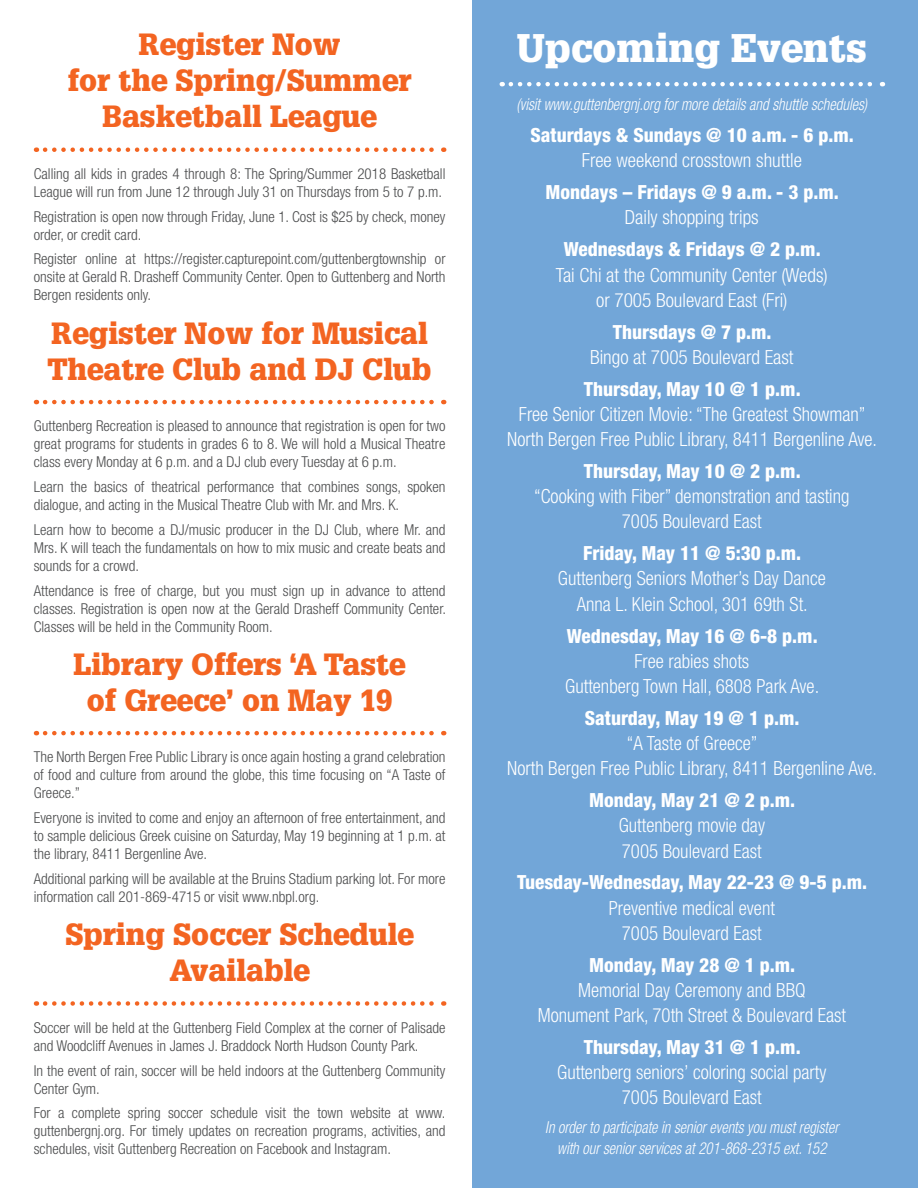
<style>
.page{position:relative;width:918px;height:1188px;background:#fff}
.page>*{position:absolute;margin:0;border:0;box-sizing:border-box;transform-origin:0 0}
.t1{font:900 39px "Glypha LT Std";color:#fff}
.Headline{font:900 30px/36px "Glypha LT Std";color:#f36421;text-align:center}
.t2{font:300 condensed 19.5px/25.2px "Helvetica Neue LT Std";color:#fff;text-align:center}
.t3{font:800 condensed 19.5px "Helvetica Neue LT Std";color:#fff}
.t4{font:italic 300 condensed 16.5px/21.6px "Helvetica Neue LT Std";color:#fff;text-align:center;scale:.9 1}
.Body{font:300 condensed 15px/18px "Helvetica Neue LT Std";color:#4b4c4d;text-align:justify}
</style>
<div class="page">
<svg style="left:45px;top:147px;width:399px;height:5px"></svg>
<svg style="left:45px;top:731px;width:399px;height:4px"></svg>
<svg style="left:45px;top:400px;width:399px;height:4px"></svg>
<svg style="left:45px;top:1001px;width:399px;height:5px"></svg>
<div style="left:472px;top:0;width:446px;height:1188px;background:#72a6d8"></div>
<svg style="left:511px;top:82px;width:372px;height:4px"></svg>
<p class="Headline" style="left:68px;top:27px;width:345px">Register Now<br>for the Spring/Summer<br>Basketball League</p>
<p class="Body" style="left:34px;top:165px;width:413px">Calling all kids in grades 4 through 8: The Spring/Summer 2018 Basketball<br>League will run from June 12 through July 31 on Thursdays from 5 to 7 p.m.</p>
<p class="Body" style="left:34px;top:207px;width:413px">Registration is open now through Friday, June 1. Cost is $25 by check, money order, or credit card.</p>
<p class="Body" style="left:34px;top:250px;width:413px">Register online at https://register.capturepoint.com/guttenbergtownship or onsite at Gerald R. Drasheff Community Center. Open to Guttenberg and North Bergen residents only.</p>
<p class="Headline" style="left:48px;top:315px;width:385px;text-align:left">Register Now for Musical<br>Theatre Club and DJ Club</p>
<p class="Body" style="left:34px;top:417px;width:413px">Guttenberg Recreation is pleased to announce that registration is open for two great programs for students in grades 6 to 8. We will hold a Musical Theatre class every Monday at 6 p.m. and a DJ club every Tuesday at 6 p.m.</p>
<p class="Body" style="left:34px;top:478px;width:413px">Learn the basics of theatrical performance that combines songs, spoken dialogue, and acting in the Musical Theatre Club with Mr. and Mrs. K.</p>
<p class="Body" style="left:34px;top:520px;width:413px">Learn how to become a DJ/music producer in the DJ Club, where Mr. and Mrs. K will teach the fundamentals on how to mix music and create beats and sounds for a crowd.</p>
<p class="Body" style="left:34px;top:581px;width:414px">Attendance is free of charge, but you must sign up in advance to attend classes. Registration is open now at the Gerald Drasheff Community Center.<br>Classes will be held in the Community Room.</p>
<p class="Headline" style="left:74px;top:646px;width:334px">Library Offers ‘A Taste of Greece’ on May 19</p>
<p class="Body" style="left:34px;top:748px;width:413px">The North Bergen Free Public Library is once again hosting a grand celebration of food and culture from around the globe, this time focusing on “A Taste of Greece.”</p>
<p class="Body" style="left:34px;top:809px;width:413px">Everyone is invited to come and enjoy an afternoon of free entertainment, and to sample delicious Greek cuisine on Saturday, May 19 beginning at 1 p.m. at the library, 8411 Bergenline Ave.</p>
<p class="Body" style="left:34px;top:869px;width:413px">Additional parking will be available at the Bruins Stadium parking lot. For more information call 201-869-4715 or visit www.nbpl.org.</p>
<p class="Headline" style="left:65px;top:916px;width:350px">Spring Soccer Schedule<br>Available</p>
<p class="Body" style="left:34px;top:1018px;width:413px">Soccer will be held at the Guttenberg Field Complex at the corner of Palisade and Woodcliff Avenues in James J. Braddock North Hudson County Park.</p>
<p class="Body" style="left:34px;top:1061px;width:413px">In the event of rain, soccer will be held indoors at the Guttenberg Community<br>Center Gym.</p>
<p class="Body" style="left:34px;top:1104px;width:413px">For a complete spring soccer schedule visit the town website at www. guttenbergnj.org. For timely updates on recreation programs, activities, and schedules, visit Guttenberg Recreation on Facebook and Instagram.</p>
<p class="t1" style="left:517px;top:24px;width:352px">Upcoming Events</p>
<p class="t4" style="left:517px;top:94px;width:391px">(visit www.guttenbergnj.org for more details and shuttle schedules)</p>
<p class="t3" style="left:531px;top:123px;width:325px">Saturdays &amp; Sundays @ 10 a.m. - 6 p.m.</p>
<p class="t2" style="left:582px;top:148px;width:222px">Free weekend crosstown shuttle</p>
<p class="t3" style="left:545px;top:180px;width:295px">Mondays – Fridays @ 9 a.m. - 3 p.m.</p>
<p class="t2" style="left:625px;top:205px;width:135px">Daily shopping trips</p>
<p class="t3" style="left:564px;top:237px;width:258px">Wednesdays &amp; Fridays @ 2 p.m.</p>
<p class="t2" style="left:556px;top:262px;width:273px">Tai Chi at the Community Center (Weds) or 7005 Boulevard East (Fri)</p>
<p class="t3" style="left:613px;top:320px;width:160px">Thursdays @ 7 p.m.</p>
<p class="t2" style="left:590px;top:344px;width:205px">Bingo at 7005 Boulevard East</p>
<p class="t3" style="left:584px;top:377px;width:218px">Thursday, May 10 @ 1 p.m.</p>
<p class="t2" style="left:519px;top:401px;width:348px">Free Senior Citizen Movie: “The Greatest Showman”</p>
<p class="t2" style="left:507px;top:426px;width:371px">North Bergen Free Public Library, 8411 Bergenline Ave.</p>
<p class="t3" style="left:584px;top:459px;width:218px">Thursday, May 10 @ 2 p.m.</p>
<p class="t2" style="left:534px;top:484px;width:317px">“Cooking with Fiber” demonstration and tasting</p>
<p class="t2" style="left:622px;top:509px;width:141px">7005 Boulevard East</p>
<p class="t3" style="left:583px;top:541px;width:220px">Friday, May 11 @ 5:30 p.m.</p>
<p class="t2" style="left:558px;top:566px;width:269px">Guttenberg Seniors Mother’s Day Dance</p>
<p class="t2" style="left:577px;top:591px;width:233px">Anna L. Klein School, 301 69th St.</p>
<p class="t3" style="left:567px;top:624px;width:252px">Wednesday, May 16 @ 6-8 p.m.</p>
<p class="t2" style="left:634px;top:648px;width:116px">Free rabies shots</p>
<p class="t2" style="left:565px;top:673px;width:255px">Guttenberg Town Hall, 6808 Park Ave.</p>
<p class="t3" style="left:585px;top:706px;width:216px">Saturday, May 19 @ 1 p.m.</p>
<p class="t2" style="left:627px;top:730px;width:132px">“A Taste of Greece”</p>
<p class="t2" style="left:507px;top:756px;width:371px">North Bergen Free Public Library, 8411 Bergenline Ave.</p>
<p class="t3" style="left:589px;top:788px;width:208px">Monday, May 21 @ 2 p.m.</p>
<p class="t2" style="left:619px;top:813px;width:148px">Guttenberg movie day</p>
<p class="t2" style="left:622px;top:838px;width:141px">7005 Boulevard East</p>
<p class="t3" style="left:517px;top:870px;width:351px">Tuesday-Wednesday, May 22-23 @ 9-5 p.m.</p>
<p class="t2" style="left:609px;top:895px;width:168px">Preventive medical event</p>
<p class="t2" style="left:622px;top:920px;width:141px">7005 Boulevard East</p>
<p class="t3" style="left:589px;top:953px;width:208px">Monday, May 28 @ 1 p.m.</p>
<p class="t2" style="left:578px;top:977px;width:229px">Memorial Day Ceremony and BBQ</p>
<p class="t2" style="left:538px;top:1002px;width:310px">Monument Park, 70th Street &amp; Boulevard East</p>
<p class="t3" style="left:584px;top:1035px;width:218px">Thursday, May 31 @ 1 p.m.</p>
<p class="t2" style="left:557px;top:1060px;width:271px">Guttenberg seniors’ coloring social party</p>
<p class="t2" style="left:622px;top:1085px;width:141px">7005 Boulevard East</p>
<p class="t4" style="left:545px;top:1116px;width:327px">In order to participate in senior events you must register with our senior services at 201-868-2315 ext. 152</p>
</div>
